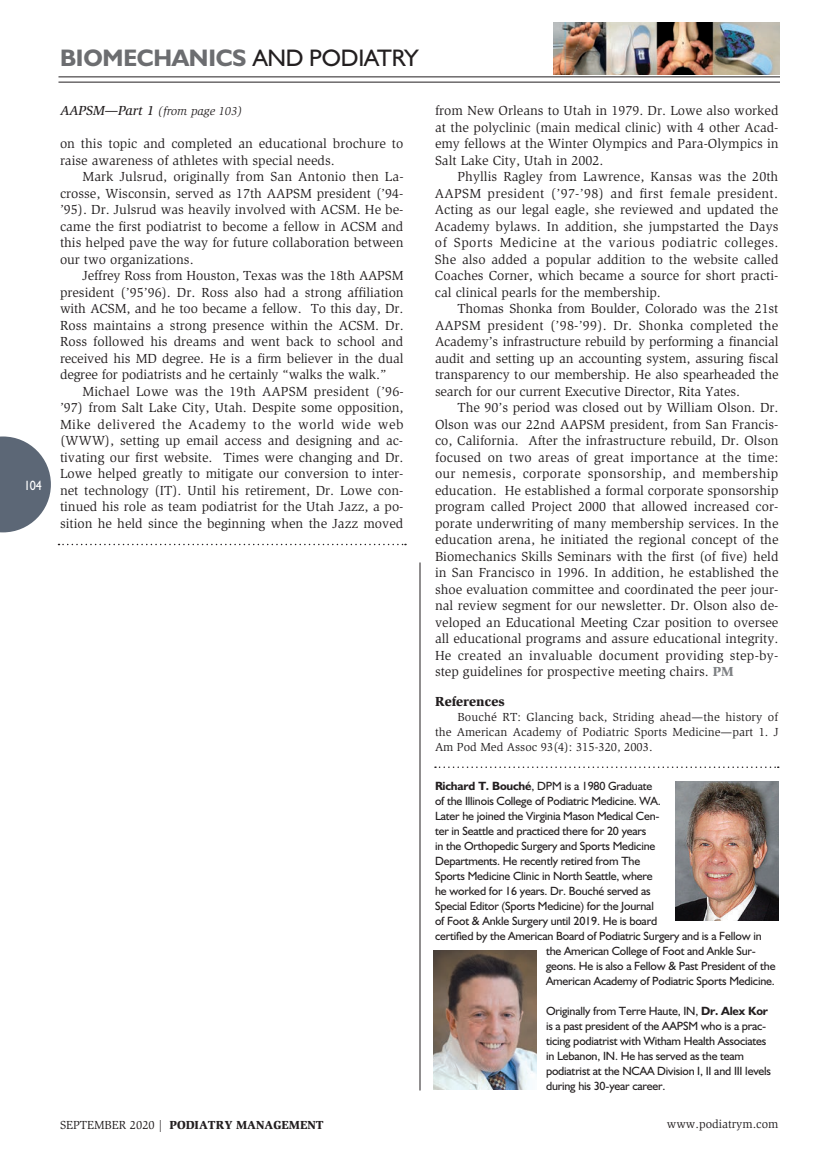
<style>
.page{position:relative;width:837px;height:1161px;background:#fff}
.page>*{position:absolute;margin:0;border:0;box-sizing:border-box;transform-origin:0 0}
.t1{font:700 24px "Humanist 521 BT";letter-spacing:-.01em;color:#6c6d70}
.t2{font:24px "Humanist 521 BT";color:#231f20}
.t3{font:13.5px/16.5px "Slimbach";color:#231f20;text-align:justify}
.t4{font:900 13.5px "Slimbach";color:#231f20}
.t5{font:13.5px "Humanist 521 BT";color:#fff;scale:.9 1}
.t6{font:12px/15px "Humanist 521 BT";letter-spacing:-.015em;color:#231f20}
.t7{font:12px/15px "Slimbach";color:#231f20;text-align:justify}
.t8{font:900 12px "Slimbach";color:#231f20}
.t9{font:italic 12px "Slimbach";color:#231f20}
.s1{font-weight:400;color:#231f20}
.s2{font-weight:500;font-size:13.5px}
.s3{font-weight:900;color:#808285}
.s4{font-weight:700}
.s5{font-weight:400}
</style>
<div class="page">
<svg style="left:0;top:436px;width:51px;height:96px"></svg>
<svg style="left:58px;top:544px;width:348px;height:1px"></svg>
<hr style="left:420px;top:562px;width:1px;height:528px;background:#231f20">
<hr style="left:58px;top:76px;width:722px;height:1px;background:#231f20">
<hr style="left:58px;top:82px;width:722px;height:1px;background:#231f20">
<img style="left:554px;top:22px;width:226px;height:53px">
<svg style="left:435px;top:766px;width:344px;height:2px"></svg>
<img style="left:675px;top:781px;width:103px;height:140px">
<img style="left:434px;top:950px;width:103px;height:140px">
<p class="t5" style="left:24px;top:477px;width:21px">104</p>
<h1 class="t1" style="left:60px;top:43px;width:211px">biomechanics <span class="s1">and</span></h1>
<h1 class="t2" style="left:309px;top:43px;width:15px">podiatry</h1>
<p class="t9" style="left:60px;top:104px;width:184px"><span class="s2">AAPSM—Part 1</span> (from page 103)</p>
<p class="t3" style="left:60px;top:135px;width:345px">on this topic and completed an educational brochure to raise awareness of athletes with special needs.</p>
<p class="t3" style="left:60px;top:168px;width:345px;text-indent:23px">Mark Julsrud, originally from San Antonio then La&shy;crosse, Wisconsin, served as 17th AAPSM president (’94- ’95). Dr. Julsrud was heavily involved with ACSM. He be&shy;came the first podiatrist to become a fellow in ACSM and this helped pave the way for future collaboration between our two organizations.</p>
<p class="t3" style="left:60px;top:267px;width:345px;text-indent:23px">Jeffrey Ross from Houston, Texas was the 18th AAPSM president (’95’96). Dr. Ross also had a strong affiliation with ACSM, and he too became a fellow. To this day, Dr.<br>Ross maintains a strong presence within the ACSM. Dr.<br>Ross followed his dreams and went back to school and received his MD degree. He is a firm believer in the dual degree for podiatrists and he certainly “walks the walk.”</p>
<p class="t3" style="left:60px;top:383px;width:345px;text-indent:23px">Michael Lowe was the 19th AAPSM president (’96- ’97) from Salt Lake City, Utah. Despite some opposition, Mike delivered the Academy to the world wide web (WWW), setting up email access and designing and ac&shy;tivating our first website. Times were changing and Dr.<br>Lowe helped greatly to mitigate our conversion to inter&shy;net technology (IT). Until his retirement, Dr. Lowe con&shy;tinued his role as team podiatrist for the Utah Jazz, a po&shy;sition he held since the beginning when the Jazz moved</p>
<p class="t3" style="left:435px;top:102px;width:345px">from New Orleans to Utah in 1979. Dr. Lowe also worked at the polyclinic (main medical clinic) with 4 other Acad&shy;emy fellows at the Winter Olympics and Para-Olympics in Salt Lake City, Utah in 2002.</p>
<p class="t3" style="left:435px;top:168px;width:345px;text-indent:23px">Phyllis Ragley from Lawrence, Kansas was the 20th AAPSM president (’97-’98) and first female president.<br>Acting as our legal eagle, she reviewed and updated the Academy bylaws. In addition, she jumpstarted the Days of Sports Medicine at the various podiatric colleges.<br>She also added a popular addition to the website called Coaches Corner, which became a source for short practi&shy;cal clinical pearls for the membership.</p>
<p class="t3" style="left:435px;top:300px;width:345px;text-indent:23px">Thomas Shonka from Boulder, Colorado was the 21st AAPSM president (’98-’99). Dr. Shonka completed the Academy’s infrastructure rebuild by performing a financial audit and setting up an accounting system, assuring fiscal transparency to our membership. He also spearheaded the search for our current Executive Director, Rita Yates.</p>
<p class="t3" style="left:435px;top:399px;width:345px;text-indent:23px">The 90’s period was closed out by William Olson. Dr.<br>Olson was our 22nd AAPSM president, from San Francis&shy;co, California. After the infrastructure rebuild, Dr. Olson focused on two areas of great importance at the time: our nemesis, corporate sponsorship, and membership education. He established a formal corporate sponsorship program called Project 2000 that allowed increased cor&shy;porate underwriting of many membership services. In the education arena, he initiated the regional concept of the Biomechanics Skills Seminars with the first (of five) held in San Francisco in 1996. In addition, he established the shoe evaluation committee and coordinated the peer jour&shy;nal review segment for our newsletter. Dr. Olson also de&shy;veloped an Educational Meeting Czar position to oversee all educational programs and assure educational integrity.<br>He created an invaluable document providing step-by&shy;step guidelines for prospective meeting chairs. <span class="s3">PM</span></p>
<p class="t4" style="left:435px;top:693px;width:71px">References</p>
<p class="t7" style="left:435px;top:710px;width:345px;text-indent:22px">Bouché RT: Glancing back, Striding ahead—the history of the American Academy of Podiatric Sports Medicine—part 1. J Am Pod Med Assoc 93(4): 315-320, 2003.</p>
<p class="t6" style="left:435px;top:778px;width:219px"><span class="s4">Richard T. Bouché</span>, DPM is a 1980 Graduate</p>
<p class="t6" style="left:435px;top:793px;width:227px">of the Illinois College of Podiatric Medicine. WA.</p>
<p class="t6" style="left:435px;top:808px;width:226px">Later he joined the Virginia Mason Medical Cen-</p>
<p class="t6" style="left:435px;top:823px;width:213px">ter in Seattle and practiced there for 20 years</p>
<p class="t6" style="left:435px;top:838px;width:222px">in the Orthopedic Surgery and Sports Medicine</p>
<p class="t6" style="left:435px;top:853px;width:207px">Departments. He recently retired from The</p>
<p class="t6" style="left:435px;top:868px;width:219px">Sports Medicine Clinic in North Seattle, where</p>
<p class="t6" style="left:435px;top:883px;width:217px">he worked for 16 years. Dr. Bouché served as</p>
<p class="t6" style="left:435px;top:898px;width:220px">Special Editor (Sports Medicine) for the Journal</p>
<p class="t6" style="left:435px;top:913px;width:224px">of Foot &amp; Ankle Surgery until 2019. He is board</p>
<p class="t6" style="left:435px;top:928px;width:328px">certified by the American Board of Podiatric Surgery and is a Fellow in</p>
<p class="t6" style="left:546px;top:943px;width:212px">the American College of Foot and Ankle Sur-</p>
<p class="t6" style="left:546px;top:958px;width:231px">geons. He is also a Fellow &amp; Past President of the</p>
<p class="t6" style="left:546px;top:973px;width:230px">American Academy of Podiatric Sports Medicine.</p>
<p class="t6" style="left:546px;top:1003px;width:227px">Originally from Terre Haute, IN, <span class="s4">Dr. Alex Kor </span>is a past president of the AAPSM who is a prac&shy;ticing podiatrist with Witham Health Associates in Lebanon, IN. He has served as the team podiatrist at the NCAA Division I, II and III levels during his 30-year career.</p>
<p class="t8" style="left:60px;top:1117px;width:265px"><span class="s5">SEPTEMBER 2020 |</span> PODIATRY MANAGEMENT</p>
<p class="t7" style="left:667px;top:1117px;width:113px">www.podiatrym.com</p>
</div>
